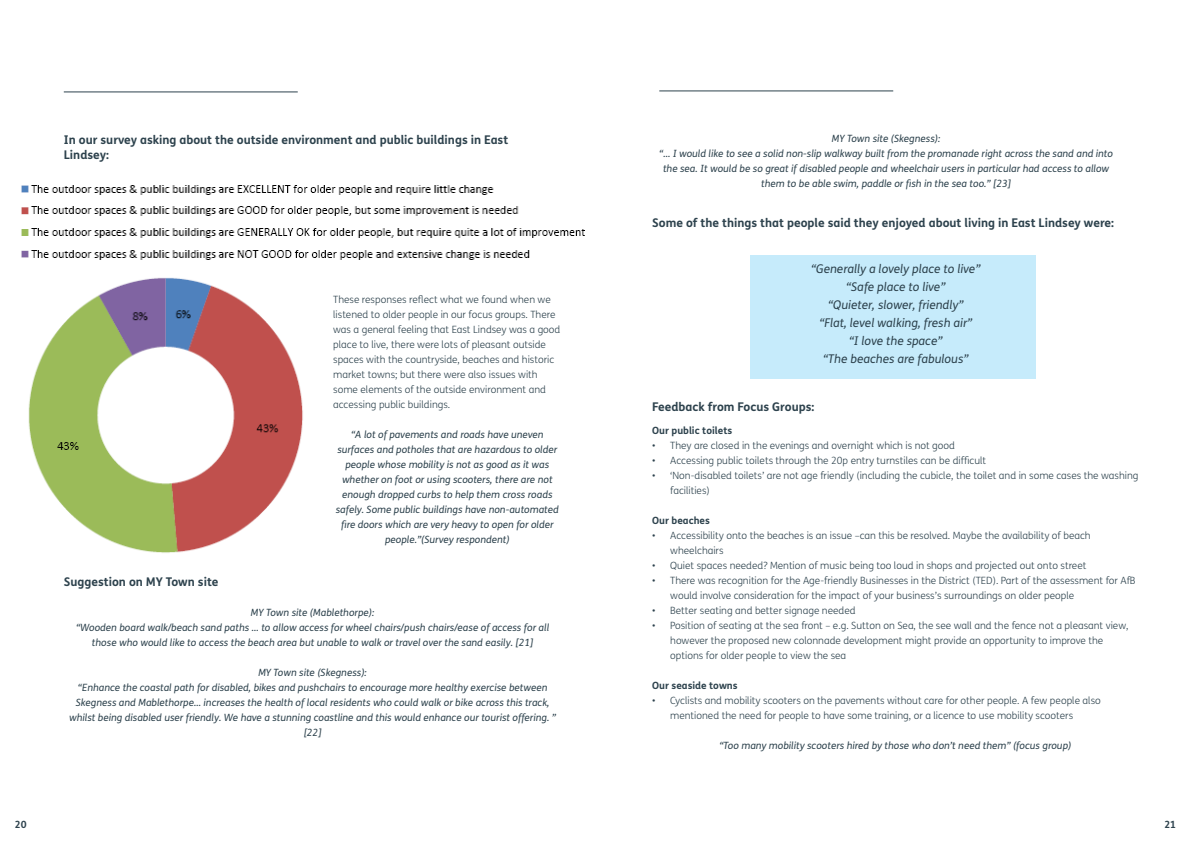
<style>
.page{position:relative;width:1191px;height:842px;background:#fff}
.page>*{position:absolute;margin:0;border:0;box-sizing:border-box;transform-origin:0 0}
.t1{font:700 12px/15px "FS Me";color:#2d424d}
.t2{font:italic 12px "FS Me";color:#2d424d}
.t3{font:300 10px/15px "FS Me";color:#2d424d}
.t4{font:italic 10px/15px "FS Me";color:#2d424d;text-align:center}
.t5{font:700 10px "FS Me";color:#2d424d}
</style>
<div class="page">
<div style="left:750px;top:255px;width:286px;height:123px;background:#c6ebfb"></div>
<img style="left:28px;top:277px;width:275px;height:276px">
<img style="left:21px;top:185px;width:564px;height:75px">
<hr style="left:64px;top:91px;width:234px;height:1px;background:#2d424d">
<hr style="left:659px;top:90px;width:234px;height:1px;background:#2d424d">
<p class="t1" style="left:64px;top:131px;width:446px">In our survey asking about the outside environment and public buildings in East<br>Lindsey:</p>
<p class="t1" style="left:64px;top:574px;width:156px">Suggestion on MY Town site</p>
<p class="t3" style="left:333px;top:292px;width:229px">These responses reflect what we found when we listened to older people in our focus groups. There was a general feeling that East Lindsey was a good place to live, there were lots of pleasant outside spaces with the countryside, beaches and historic market towns; but there were also issues with some elements of the outside environment and accessing public buildings.</p>
<p class="t4" style="left:336px;top:427px;width:225px">“A lot of pavements and roads have uneven surfaces and potholes that are hazardous to older people whose mobility is not as good as it was whether on foot or using scooters, there are not enough dropped curbs to help them cross roads safely. Some public buildings have non-automated fire doors which are very heavy to open for older people.”(Survey respondent)</p>
<p class="t4" style="left:251px;top:605px;width:125px">MY Town site (Mablethorpe):</p>
<p class="t4" style="left:76px;top:620px;width:474px">“Wooden board walk/beach sand paths … to allow access for wheel chairs/push chairs/ease of access for all those who would like to access the beach area but unable to walk or travel over the sand easily. [21]</p>
<p class="t4" style="left:258px;top:665px;width:110px">MY Town site (Skegness):</p>
<p class="t4" style="left:69px;top:680px;width:488px">“Enhance the coastal path for disabled, bikes and pushchairs to encourage more healthy exercise between Skegness and Mablethorpe… increases the health of local residents who could walk or bike across this track, whilst being disabled user friendly. We have a stunning coastline and this would enhance our tourist offering. ” [22]</p>
<p class="t4" style="left:832px;top:131px;width:110px">MY Town site (Skegness):</p>
<p class="t4" style="left:659px;top:146px;width:455px">“… I would like to see a solid non-slip walkway built from the promanade right across the sand and into the sea. It would be so great if disabled people and wheelchair users in particular had access to allow them to be able swim, paddle or fish in the sea too.” [23]</p>
<p class="t1" style="left:652px;top:214px;width:463px">Some of the things that people said they enjoyed about living in East Lindsey were:</p>
<p class="t2" style="left:811px;top:260px;width:171px">“Generally a lovely place to live”</p>
<p class="t2" style="left:846px;top:278px;width:101px">“Safe place to live”</p>
<p class="t2" style="left:828px;top:296px;width:137px">“Quieter, slower, friendly”</p>
<p class="t2" style="left:819px;top:314px;width:154px">“Flat, level walking, fresh air”</p>
<p class="t2" style="left:849px;top:332px;width:95px">“I love the space”</p>
<p class="t2" style="left:823px;top:350px;width:147px">“The beaches are fabulous”</p>
<p class="t1" style="left:652px;top:399px;width:164px">Feedback from Focus Groups:</p>
<p class="t5" style="left:652px;top:423px;width:81px">Our public toilets</p>
<p class="t3" style="left:652px;top:438px;width:304px">• They are closed in the evenings and overnight which is not good</p>
<p class="t3" style="left:652px;top:453px;width:335px">• Accessing public toilets through the 20p entry turnstiles can be difficult</p>
<p class="t3" style="left:670px;top:468px;width:470px;text-indent:-18px">• ‘Non-disabled toilets’ are not age friendly (including the cubicle, the toilet and in some cases the washing facilities)</p>
<p class="t5" style="left:652px;top:513px;width:59px">Our beaches</p>
<p class="t3" style="left:670px;top:528px;width:422px;text-indent:-18px">• Accessibility onto the beaches is an issue –can this be resolved. Maybe the availability of beach wheelchairs</p>
<p class="t3" style="left:652px;top:558px;width:436px">• Quiet spaces needed? Mention of music being too loud in shops and projected out onto street</p>
<p class="t3" style="left:670px;top:573px;width:467px;text-indent:-18px">• There was recognition for the Age-friendly Businesses in the District (TED). Part of the assessment for AfB would involve consideration for the impact of your business’s surroundings on older people</p>
<p class="t3" style="left:652px;top:603px;width:205px">• Better seating and better signage needed</p>
<p class="t3" style="left:670px;top:618px;width:460px;text-indent:-18px">• Position of seating at the sea front – e.g. Sutton on Sea, the see wall and the fence not a pleasant view, however the proposed new colonnade development might provide an opportunity to improve the options for older people to view the sea</p>
<p class="t5" style="left:652px;top:678px;width:87px">Our seaside towns</p>
<p class="t3" style="left:670px;top:693px;width:432px;text-indent:-18px">• Cyclists and mobility scooters on the pavements without care for other people. A few people also mentioned the need for people to have some training, or a licence to use mobility scooters</p>
<p class="t4" style="left:719px;top:738px;width:353px">“Too many mobility scooters hired by those who don’t need them” (focus group)</p>
<p class="t5" style="left:15px;top:817px;width:13px">20</p>
<p class="t5" style="left:1164px;top:817px;width:13px">21</p>
</div>
